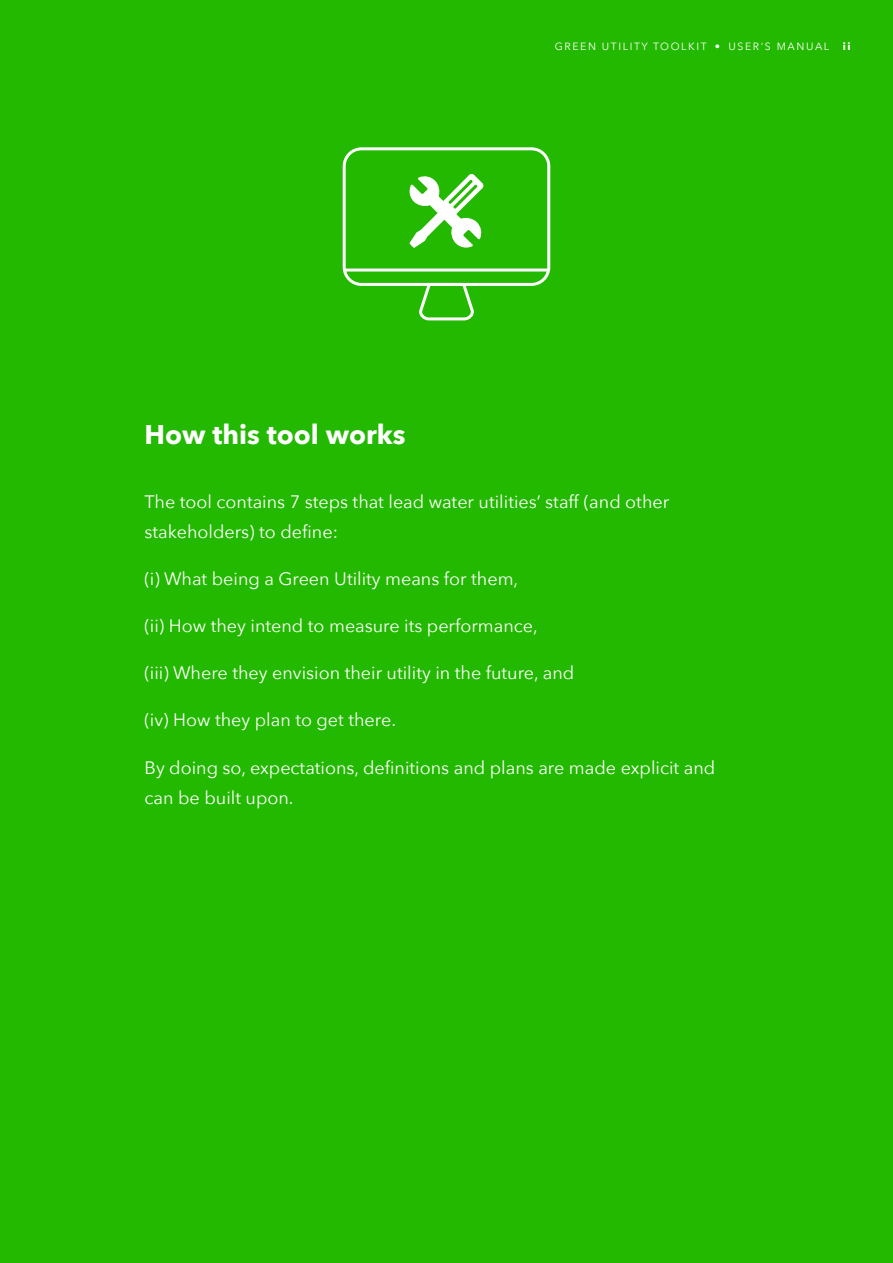
<style>
.page{position:relative;width:893px;height:1263px;background:#23b900}
.page>*{position:absolute;margin:0;border:0;box-sizing:border-box;transform-origin:0 0}
.t1{font:700 27px "Avenir Next";color:#fff}
.t2{font:18px/30px "Avenir Next";color:#fff}
.t3{font:10.5px "Avenir Next";letter-spacing:.15em;color:#fff}
.t4{font:700 10.5px "Avenir Next";color:#fff}
</style>
<div class="page">
<div style="left:343px;top:147px;width:207px;height:139px;border:3px solid #fff;border-radius:17px"></div>
<hr style="left:345px;top:268px;width:203px;height:3px;background:#fff">
<svg style="left:418px;top:282px;width:57px;height:39px"></svg>
<svg style="left:409px;top:174px;width:74px;height:74px"></svg>
<h1 class="t1" style="left:145px;top:411px;width:263px">How this tool works</h1>
<p class="t3" style="left:555px;top:37px;width:276px">GREEN UTILITY TOOLKIT • USER'S MANUAL</p>
<p class="t4" style="left:843px;top:37px;width:9px">ii</p>
<p class="t2" style="left:145px;top:486px;width:526px">The tool contains 7 steps that lead water utilities’ staff (and other stakeholders) to define:</p>
<p class="t2" style="left:145px;top:563px;width:375px">(i) What being a Green Utility means for them,</p>
<p class="t2" style="left:145px;top:610px;width:395px">(ii) How they intend to measure its performance,</p>
<p class="t2" style="left:145px;top:657px;width:431px">(iii) Where they envision their utility in the future, and</p>
<p class="t2" style="left:145px;top:704px;width:253px">(iv) How they plan to get there.</p>
<p class="t2" style="left:145px;top:751px;width:572px">By doing so, expectations, definitions and plans are made explicit and can be built upon.</p>
</div>
